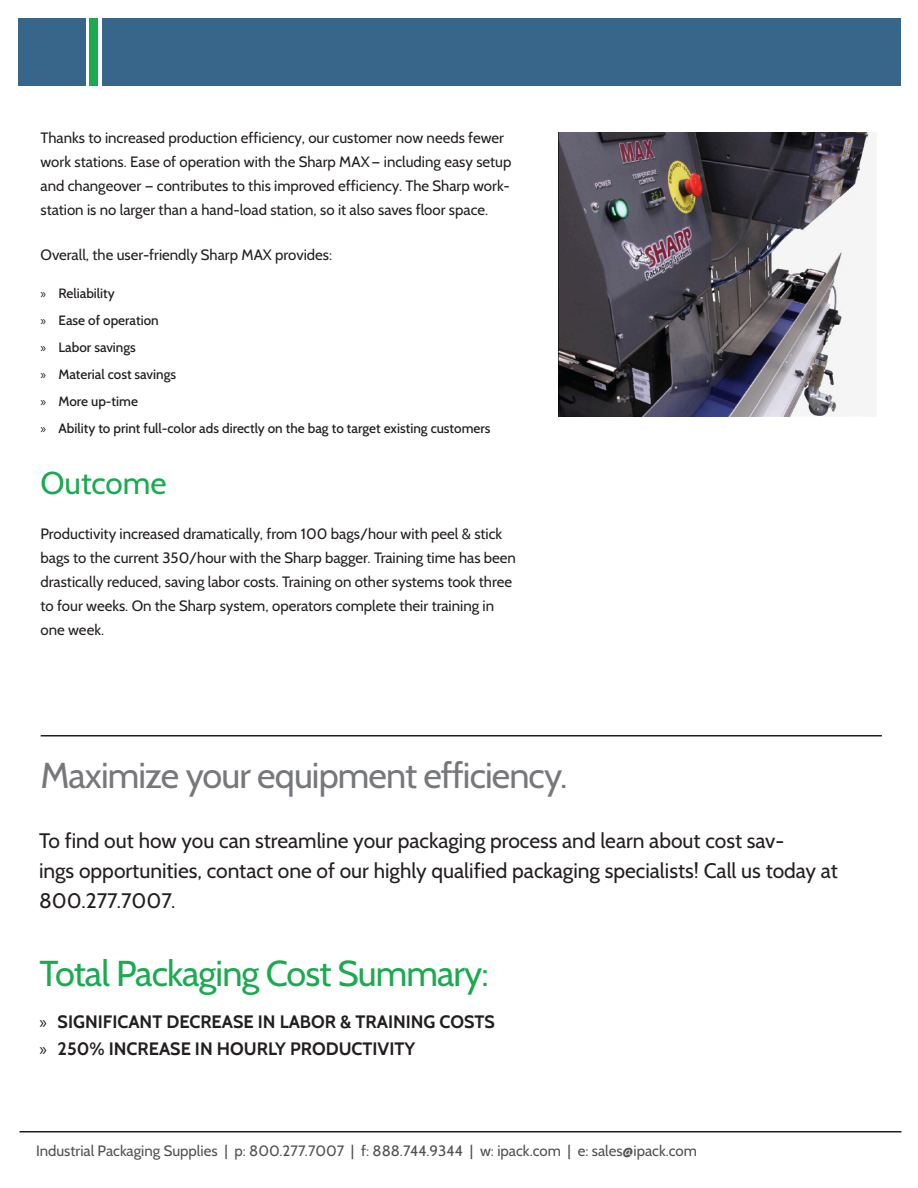
<style>
.page{position:relative;width:918px;height:1188px;background:#fff}
.page>*{position:absolute;margin:0;border:0;box-sizing:border-box;transform-origin:0 0}
.H2_Subheader{font:36px "Cabin";letter-spacing:-.025em;color:#77787b}
.H2_Subheader-2{font:36px "Cabin";letter-spacing:-.025em;color:#1aaa4f}
.Default_Paragraph{font:31.5px "Cabin";color:#1aaa4f}
.Call_to_Action{font:21px/30px "Cabin";color:#231f20}
.Basic_Bulleted_List{font:700 18px "Cabin";color:#231f20}
.Default_Paragraph-2{font:15px/24px "Cabin";color:#231f20}
.t1{font:15px "Cabin";color:#515153}
.Basic_Bulleted_List-2{font:500 13.5px "Cabin";color:#231f20}
.s1{font-family:"Myriad Pro";font-weight:400}
</style>
<div class="page">
<div style="left:18px;top:18px;width:67px;height:68px;background:#37668a"></div>
<div style="left:102px;top:18px;width:798px;height:68px;background:#37668a"></div>
<div style="left:90px;top:18px;width:8px;height:68px;background:#1aaa4f"></div>
<hr style="left:20px;top:1131px;width:882px;height:1px;background:#231f20">
<hr style="left:41px;top:735px;width:841px;height:1px;background:#231f20">
<img style="left:558px;top:132px;width:312px;height:284px">
<p class="Default_Paragraph-2" style="left:40px;top:126px;width:473px">Thanks to increased production efficiency, our customer now needs fewer work stations. Ease of operation with the Sharp MAX— including easy setup and changeover — contributes to this improved efficiency. The Sharp work&shy;station is no larger than a hand-load station, so it also saves floor space.</p>
<p class="Default_Paragraph-2" style="left:40px;top:243px;width:293px">Overall, the user-friendly Sharp MAX provides:</p>
<p class="Basic_Bulleted_List-2" style="left:40px;top:285px;width:76px"><span class="s1">»</span> Reliability</p>
<p class="Basic_Bulleted_List-2" style="left:40px;top:312px;width:120px"><span class="s1">»</span> Ease of operation</p>
<p class="Basic_Bulleted_List-2" style="left:40px;top:339px;width:97px"><span class="s1">»</span> Labor savings</p>
<p class="Basic_Bulleted_List-2" style="left:40px;top:366px;width:137px"><span class="s1">»</span> Material cost savings</p>
<p class="Basic_Bulleted_List-2" style="left:40px;top:393px;width:99px"><span class="s1">»</span> More up-time</p>
<p class="Basic_Bulleted_List-2" style="left:40px;top:420px;width:452px"><span class="s1">»</span> Ability to print full-color ads directly on the bag to target existing customers</p>
<p class="Default_Paragraph" style="left:40px;top:464px;width:128px">Outcome</p>
<p class="Default_Paragraph-2" style="left:40px;top:522px;width:477px">Productivity increased dramatically, from 100 bags/hour with peel &amp; stick bags to the current 350/hour with the Sharp bagger. Training time has been drastically reduced, saving labor costs. Training on other systems took three to four weeks. On the Sharp system, operators complete their training in one week.</p>
<p class="H2_Subheader" style="left:40px;top:753px;width:529px">Maximize your equipment efficiency.</p>
<p class="Call_to_Action" style="left:39px;top:826px;width:800px">To find out how you can streamline your packaging process and learn about cost sav-<br>ings opportunities, contact one of our highly qualified packaging specialists! Call us today at<br>800.277.7007.</p>
<p class="H2_Subheader-2" style="left:40px;top:951px;width:451px">Total Packaging Cost Summary:</p>
<p class="Basic_Bulleted_List" style="left:40px;top:1011px;width:457px"><span class="s1">»</span> SIGNIFICANT DECREASE IN LABOR &amp; TRAINING COSTS</p>
<p class="Basic_Bulleted_List" style="left:40px;top:1038px;width:377px"><span class="s1">»</span> 250% INCREASE IN HOURLY PRODUCTIVITY</p>
<p class="t1" style="left:36px;top:1141px;width:662px">Industrial Packaging Supplies | p: 800.277.7007 | f: 888.744.9344 | w: ipack.com | e: sales@ipack.com</p>
</div>
